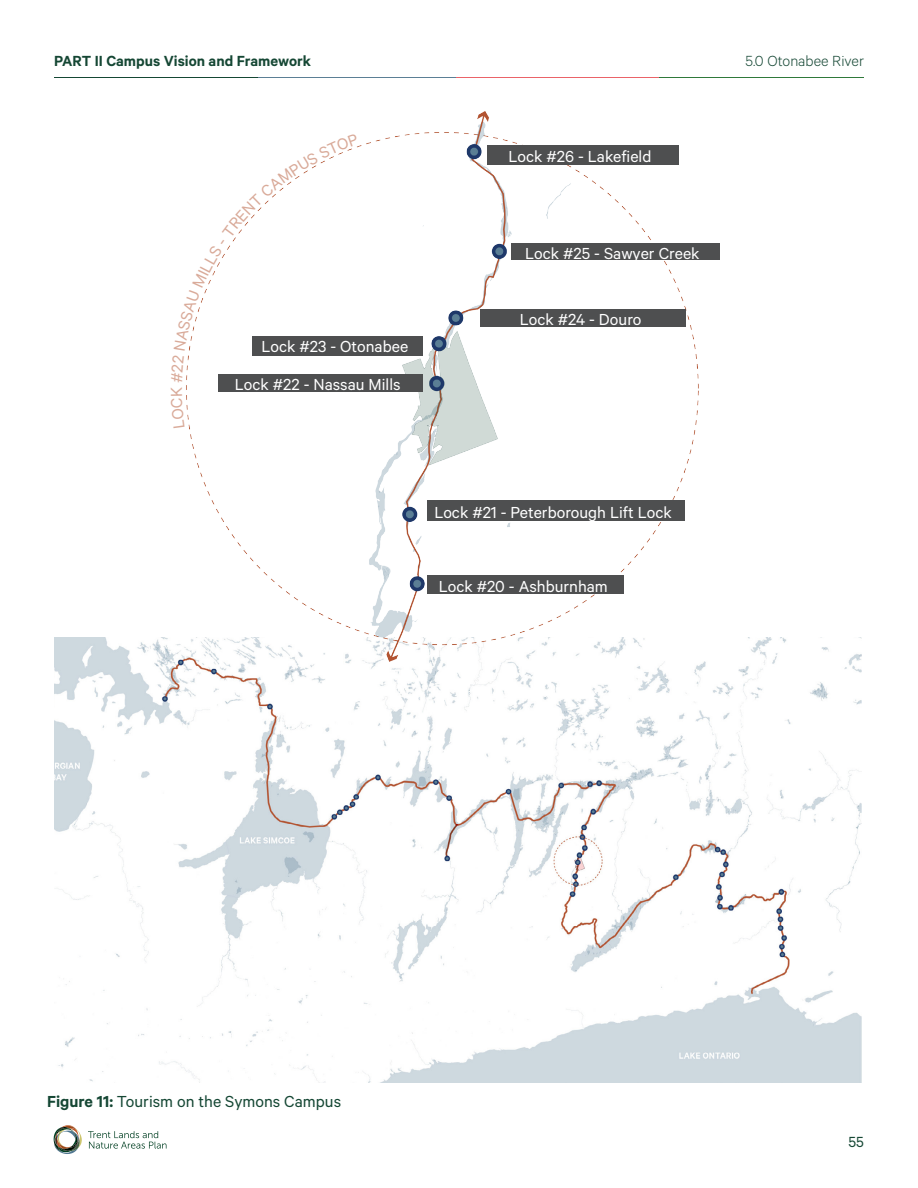
<style>
.page{position:relative;width:918px;height:1188px;background:#fff}
.page>*{position:absolute;margin:0;border:0;box-sizing:border-box;transform-origin:0 0}
.Body_-_12_15{font:18px "Calibre";color:#fff}
.Body_-_12_15-2{font:18px "Calibre";color:#154734}
.t1{font:600 16.5px "Calibre";color:#154734}
.t2{font:300 16.5px "Calibre";color:#154734}
.t3{font:16.5px "Calibre";color:#154734}
.s1{font-weight:600}
</style>
<div class="page">
<svg style="left:88px;top:1131px;width:78px;height:18px"></svg>
<svg style="left:54px;top:1125px;width:28px;height:29px"></svg>
<hr style="left:54px;top:78px;width:205px;height:1px;background:#154734">
<hr style="left:259px;top:78px;width:204px;height:1px;background:#5b7f95">
<hr style="left:456px;top:78px;width:205px;height:1px;background:#ea6368">
<hr style="left:659px;top:78px;width:205px;height:1px;background:#2f793a">
<img style="left:54px;top:637px;width:807px;height:445px">
<img style="left:138px;top:111px;width:642px;height:559px">
<div style="left:252px;top:336px;width:171px;height:19px;background:#4e4f50"></div>
<div style="left:218px;top:374px;width:205px;height:18px;background:#4e4f50"></div>
<div style="left:481px;top:309px;width:205px;height:18px;background:#4e4f50"></div>
<div style="left:428px;top:576px;width:196px;height:18px;background:#4e4f50"></div>
<div style="left:428px;top:501px;width:257px;height:20px;background:#4e4f50"></div>
<div style="left:511px;top:244px;width:208px;height:16px;background:#4e4f50"></div>
<div style="left:487px;top:146px;width:191px;height:19px;background:#4e4f50"></div>
<svg style="left:171px;top:134px;width:188px;height:294px"></svg>
<p class="t1" style="left:54px;top:51px;width:259px">PART II Campus Vision and Framework</p>
<p class="t2" style="left:746px;top:52px;width:120px">5.0 Otonabee River</p>
<p class="Body_-_12_15" style="left:509px;top:146px;width:144px">Lock #26 - Lakefield</p>
<p class="Body_-_12_15" style="left:525px;top:243px;width:176px">Lock #25 - Sawyer Creek</p>
<p class="Body_-_12_15" style="left:261px;top:336px;width:148px">Lock #23 - Otonabee</p>
<p class="Body_-_12_15" style="left:235px;top:374px;width:167px">Lock #22 - Nassau Mills</p>
<p class="Body_-_12_15" style="left:520px;top:309px;width:123px">Lock #24 - Douro</p>
<p class="Body_-_12_15" style="left:434px;top:501px;width:239px">Lock #21 - Peterborough Lift Lock</p>
<p class="Body_-_12_15" style="left:439px;top:575px;width:171px">Lock #20 - Ashburnham</p>
<p class="Body_-_12_15-2" style="left:47px;top:1091px;width:296px"><span class="s1">Figure 11:</span> Tourism on the Symons Campus</p>
<p class="t3" style="left:848px;top:1132px;width:17px">55</p>
</div>
